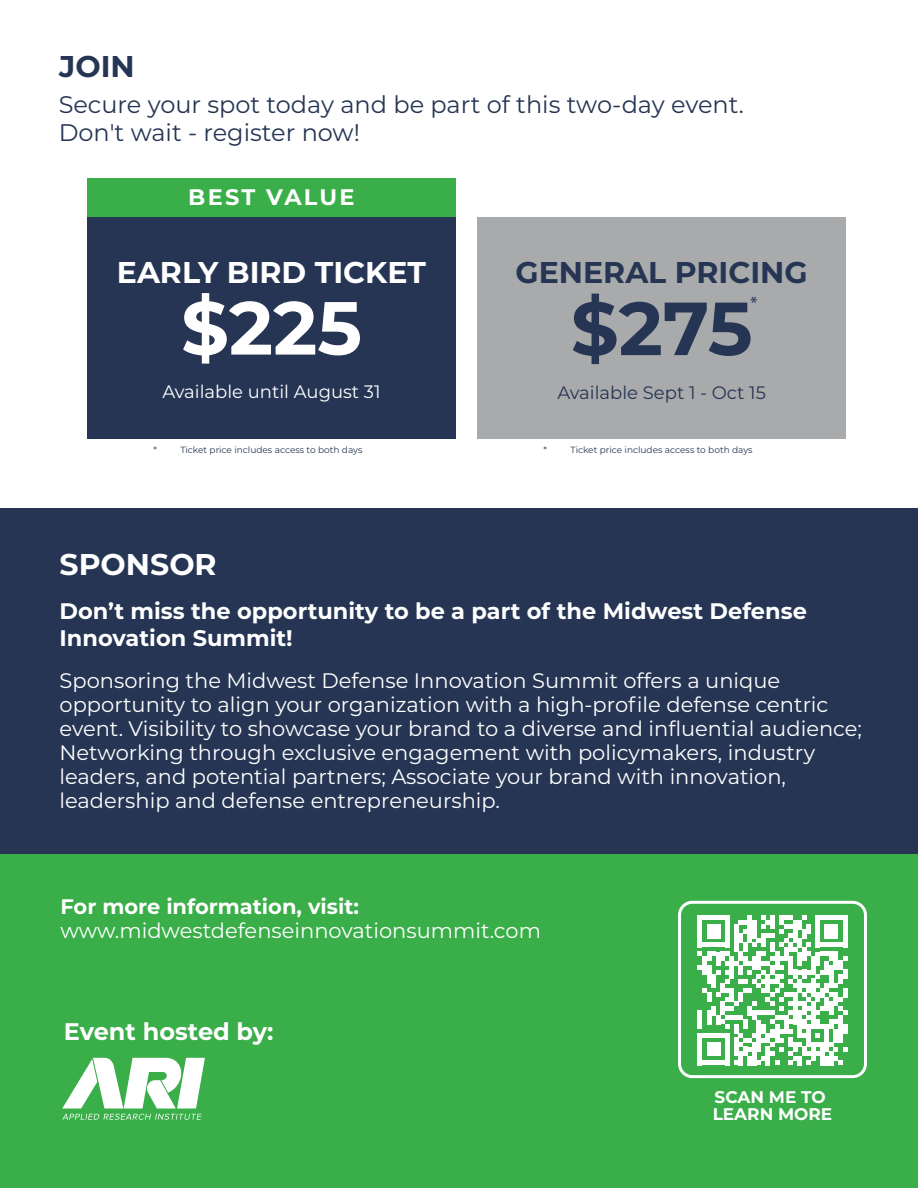
<style>
.page{position:relative;width:918px;height:1188px;background:#fff}
.page>*{position:absolute;margin:0;border:0;box-sizing:border-box;transform-origin:0 0}
.t1{font:700 75px "Montserrat";color:#fff}
.t2{font:700 75px "Montserrat";color:#253553}
.t3{font:700 30px "Montserrat";color:#fff}
.t4{font:700 30px "Montserrat";color:#253553}
.t5{font:24px/28.8px "Montserrat";color:#253553}
.t6{font:700 24px "Montserrat";color:#fff}
.t7{font:700 22.5px/27px "Montserrat";color:#fff}
.t8{font:700 22.5px "Montserrat";letter-spacing:.1em;color:#fff}
.t9{font:21px/24px "Montserrat";color:#fff}
.t10{font:700 21px "Montserrat";color:#fff}
.t11{font:18px "Montserrat";color:#fff}
.t12{font:18px "Montserrat";color:#253553}
.t13{font:18px "Myriad Pro";color:#253553}
.t14{font:700 16.95px/17px "Montserrat";color:#fff}
.t15{font:9px "Montserrat";color:#253553}
</style>
<div class="page">
<div style="left:0;top:509px;width:918px;height:345px;background:#253553"></div>
<div style="left:0;top:854px;width:918px;height:334px;background:#3aae49"></div>
<div style="left:87px;top:217px;width:369px;height:222px;background:#253553"></div>
<div style="left:87px;top:179px;width:369px;height:38px;background:#3aae49"></div>
<div style="left:478px;top:218px;width:368px;height:221px;background:#a8aaac"></div>
<svg style="left:698px;top:915px;width:149px;height:150px"></svg>
<div style="left:678px;top:901px;width:189px;height:177px;border:3px solid #fff;border-radius:13px"></div>
<svg style="left:62px;top:1058px;width:143px;height:62px"></svg>
<h2 class="t4" style="left:59px;top:44px;width:77px">JOIN</h2>
<p class="t5" style="left:59px;top:89px;width:687px">Secure your spot today and be part of this two-day event.<br>Don't wait - register now!</p>
<p class="t8" style="left:188px;top:181px;width:168px">BEST VALUE</p>
<h2 class="t3" style="left:117px;top:250px;width:311px">EARLY BIRD TICKET</h2>
<h1 class="t1" style="left:181px;top:274px;width:182px">$225</h1>
<p class="t11" style="left:162px;top:380px;width:220px">Available until August 31</p>
<p class="t15" style="left:153px;top:443px;width:5px">*</p>
<p class="t15" style="left:180px;top:443px;width:184px">Ticket price includes access to both days</p>
<h2 class="t3" style="left:60px;top:543px;width:159px">SPONSOR</h2>
<h2 class="t4" style="left:516px;top:251px;width:294px">GENERAL PRICING</h2>
<h1 class="t2" style="left:571px;top:274px;width:183px">$275</h1>
<p class="t12" style="left:557px;top:380px;width:210px">Available Sept 1 - Oct 15</p>
<p class="t13" style="left:750px;top:292px;width:9px">*</p>
<p class="t15" style="left:544px;top:444px;width:5px">*</p>
<p class="t15" style="left:571px;top:444px;width:184px">Ticket price includes access to both days</p>
<p class="t7" style="left:60px;top:596px;width:749px">Don’t miss the opportunity to be a part of the Midwest Defense<br>Innovation Summit!</p>
<p class="t9" style="left:60px;top:667px;width:804px">Sponsoring the Midwest Defense Innovation Summit offers a unique opportunity to align your organization with a high-profile defense centric event. Visibility to showcase your brand to a diverse and influential audience; Networking through exclusive engagement with policymakers, industry leaders, and potential partners; Associate your brand with innovation, leadership and defense entrepreneurship.</p>
<p class="t10" style="left:61px;top:891px;width:300px">For more information, visit:</p>
<p class="t9" style="left:61px;top:918px;width:482px">www.midwestdefenseinnovationsummit.com</p>
<p class="t6" style="left:64px;top:1014px;width:211px">Event hosted by:</p>
<p class="t14" style="left:713px;top:1088px;width:121px">SCAN ME TO<br>LEARN MORE</p>
</div>
